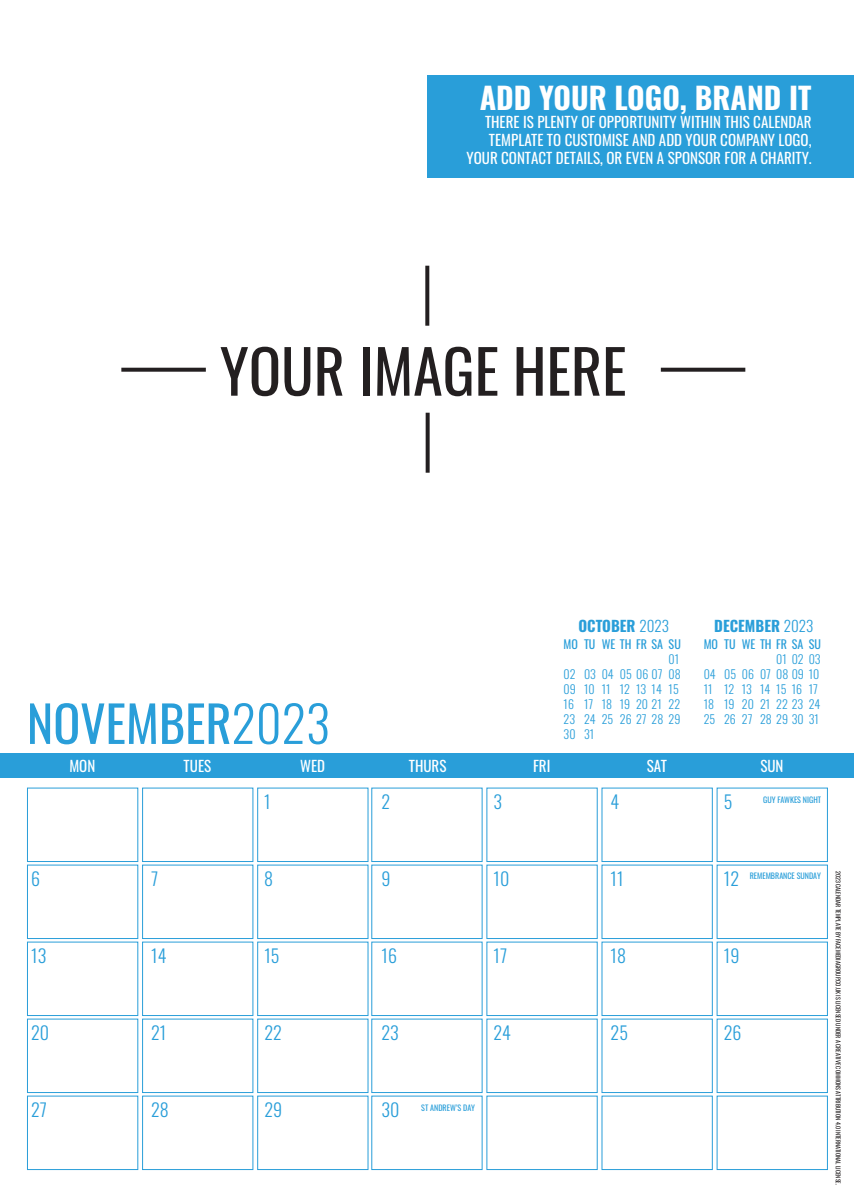
<style>
.page{position:relative;width:854px;height:1202px;background:#fff}
.page>*{position:absolute;margin:0;border:0;box-sizing:border-box;transform-origin:0 0}
.t1{font:60px "Oswald";color:#231f20}
.t2{font:50px "Oswald";color:#299ed9}
.t3{font:700 30px "Oswald";color:#fff}
.t4{font:300 18px "Oswald";color:#299ed9}
.t5{font:15px/18px "Oswald";color:#fff;text-align:right}
.t6{font:700 15px "Oswald";color:#299ed9}
.t7{font:300 12px/15px "Oswald";color:#299ed9}
.t8{font:12px "Oswald";color:#299ed9}
.t9{font:8px "Oswald";color:#299ed9}
.t10{font:6px "Oswald";color:#231f20}
.s1{font-weight:300}
</style>
<div class="page">
<div style="left:27px;top:787px;width:111px;height:75px;border:1px solid #299ed9"></div>
<div style="left:257px;top:787px;width:111px;height:75px;border:1px solid #299ed9"></div>
<div style="left:371px;top:787px;width:111px;height:75px;border:1px solid #299ed9"></div>
<div style="left:486px;top:787px;width:111px;height:75px;border:1px solid #299ed9"></div>
<div style="left:601px;top:787px;width:111px;height:75px;border:1px solid #299ed9"></div>
<div style="left:716px;top:787px;width:111px;height:75px;border:1px solid #299ed9"></div>
<div style="left:142px;top:787px;width:111px;height:75px;border:1px solid #299ed9"></div>
<div style="left:27px;top:864px;width:111px;height:75px;border:1px solid #299ed9"></div>
<div style="left:142px;top:864px;width:111px;height:75px;border:1px solid #299ed9"></div>
<div style="left:257px;top:864px;width:111px;height:75px;border:1px solid #299ed9"></div>
<div style="left:371px;top:864px;width:111px;height:75px;border:1px solid #299ed9"></div>
<div style="left:486px;top:864px;width:111px;height:75px;border:1px solid #299ed9"></div>
<div style="left:601px;top:864px;width:111px;height:75px;border:1px solid #299ed9"></div>
<div style="left:716px;top:864px;width:111px;height:75px;border:1px solid #299ed9"></div>
<div style="left:27px;top:941px;width:111px;height:75px;border:1px solid #299ed9"></div>
<div style="left:142px;top:941px;width:111px;height:75px;border:1px solid #299ed9"></div>
<div style="left:257px;top:941px;width:111px;height:75px;border:1px solid #299ed9"></div>
<div style="left:371px;top:941px;width:111px;height:75px;border:1px solid #299ed9"></div>
<div style="left:486px;top:941px;width:111px;height:75px;border:1px solid #299ed9"></div>
<div style="left:601px;top:941px;width:111px;height:75px;border:1px solid #299ed9"></div>
<div style="left:716px;top:941px;width:111px;height:75px;border:1px solid #299ed9"></div>
<div style="left:27px;top:1018px;width:111px;height:75px;border:1px solid #299ed9"></div>
<div style="left:142px;top:1018px;width:111px;height:75px;border:1px solid #299ed9"></div>
<div style="left:257px;top:1018px;width:111px;height:75px;border:1px solid #299ed9"></div>
<div style="left:371px;top:1018px;width:111px;height:75px;border:1px solid #299ed9"></div>
<div style="left:486px;top:1018px;width:111px;height:75px;border:1px solid #299ed9"></div>
<div style="left:601px;top:1018px;width:111px;height:75px;border:1px solid #299ed9"></div>
<div style="left:716px;top:1018px;width:111px;height:75px;border:1px solid #299ed9"></div>
<div style="left:27px;top:1095px;width:111px;height:75px;border:1px solid #299ed9"></div>
<div style="left:142px;top:1095px;width:111px;height:75px;border:1px solid #299ed9"></div>
<div style="left:257px;top:1095px;width:111px;height:75px;border:1px solid #299ed9"></div>
<div style="left:371px;top:1095px;width:111px;height:75px;background:#fff;border:1px solid #299ed9"></div>
<div style="left:486px;top:1095px;width:111px;height:75px;border:1px solid #299ed9"></div>
<div style="left:601px;top:1095px;width:111px;height:75px;border:1px solid #299ed9"></div>
<div style="left:716px;top:1095px;width:111px;height:75px;border:1px solid #299ed9"></div>
<div style="left:0;top:753px;width:853px;height:25px;background:#299ed9"></div>
<div style="left:427px;top:75px;width:426px;height:102px;background:#299ed9"></div>
<svg style="left:660px;top:368px;width:85px;height:4px"></svg>
<svg style="left:121px;top:368px;width:85px;height:4px"></svg>
<svg style="left:425px;top:266px;width:4px;height:60px"></svg>
<svg style="left:425px;top:413px;width:4px;height:60px"></svg>
<h3 class="t3" style="left:479px;top:71px;width:333px">ADD YOUR LOGO, BRAND IT</h3>
<p class="t5" style="left:466px;top:111px;width:346px">THERE IS PLENTY OF OPPORTUNITY WITHIN THIS CALENDAR<br>TEMPLATE TO CUSTOMISE AND ADD YOUR COMPANY LOGO,<br>YOUR CONTACT DETAILS, OR EVEN A SPONSOR FOR A CHARITY.</p>
<h1 class="t1" style="left:220px;top:318px;width:408px">YOUR IMAGE HERE</h1>
<h2 class="t2" style="left:27px;top:679px;width:304px">NOVEMBER<span class="s1">2023</span></h2>
<p class="t6" style="left:578px;top:613px;width:92px">OCTOBER <span class="s1">2023</span></p>
<p class="t8" style="left:563px;top:634px;width:119px">MO TU WE TH FR SA SU</p>
<p class="t7" style="left:563px;top:651px;width:119px;text-indent:105px">01<br>02 03 04 05 06 07 08<br>09 10 11 12 13 14 15<br>16 17 18 19 20 21 22<br>23 24 25 26 27 28 29<br>30 31</p>
<p class="t6" style="left:714px;top:613px;width:101px">DECEMBER <span class="s1">2023</span></p>
<p class="t8" style="left:703px;top:634px;width:119px">MO TU WE TH FR SA SU</p>
<p class="t7" style="left:703px;top:651px;width:118px;text-indent:72px">01 02 03<br>04 05 06 07 08 09 10<br>11 12 13 14 15 16 17<br>18 19 20 21 22 23 24<br>25 26 27 28 29 30 31</p>
<p class="t5" style="left:69px;top:756px;width:27px">MON</p>
<p class="t5" style="left:183px;top:756px;width:29px">TUES</p>
<p class="t5" style="left:300px;top:756px;width:26px">WED</p>
<p class="t5" style="left:408px;top:756px;width:39px">THURS</p>
<p class="t5" style="left:533px;top:756px;width:19px">FRI</p>
<p class="t5" style="left:646px;top:756px;width:22px">SAT</p>
<p class="t5" style="left:760px;top:756px;width:25px">SUN</p>
<p class="t4" style="left:264px;top:786px;width:8px">1</p>
<p class="t4" style="left:381px;top:786px;width:10px">2</p>
<p class="t4" style="left:493px;top:786px;width:10px">3</p>
<p class="t4" style="left:610px;top:786px;width:10px">4</p>
<p class="t4" style="left:723px;top:786px;width:10px">5</p>
<p class="t9" style="left:762px;top:792px;width:60px">GUY FAWKES NIGHT</p>
<p class="t4" style="left:31px;top:863px;width:10px">6</p>
<p class="t4" style="left:151px;top:863px;width:9px">7</p>
<p class="t4" style="left:264px;top:863px;width:10px">8</p>
<p class="t4" style="left:381px;top:863px;width:11px">9</p>
<p class="t4" style="left:493px;top:863px;width:17px">10</p>
<p class="t4" style="left:610px;top:863px;width:15px">11</p>
<p class="t4" style="left:723px;top:863px;width:17px">12</p>
<p class="t9" style="left:749px;top:869px;width:73px">REMEMBRANCE SUNDAY</p>
<p class="t4" style="left:31px;top:940px;width:17px">13</p>
<p class="t4" style="left:151px;top:940px;width:17px">14</p>
<p class="t4" style="left:264px;top:940px;width:17px">15</p>
<p class="t4" style="left:381px;top:940px;width:17px">16</p>
<p class="t4" style="left:493px;top:940px;width:15px">17</p>
<p class="t4" style="left:610px;top:940px;width:17px">18</p>
<p class="t4" style="left:723px;top:940px;width:17px">19</p>
<p class="t4" style="left:31px;top:1017px;width:20px">20</p>
<p class="t4" style="left:151px;top:1017px;width:17px">21</p>
<p class="t4" style="left:264px;top:1017px;width:19px">22</p>
<p class="t4" style="left:381px;top:1017px;width:19px">23</p>
<p class="t4" style="left:493px;top:1017px;width:19px">24</p>
<p class="t4" style="left:610px;top:1017px;width:19px">25</p>
<p class="t4" style="left:723px;top:1017px;width:19px">26</p>
<p class="t4" style="left:31px;top:1094px;width:17px">27</p>
<p class="t4" style="left:151px;top:1094px;width:19px">28</p>
<p class="t4" style="left:264px;top:1094px;width:19px">29</p>
<p class="t4" style="left:381px;top:1094px;width:19px">30</p>
<p class="t9" style="left:421px;top:1101px;width:55px">ST ANDREW’S DAY</p>
<p class="t10" style="left:843px;top:871px;width:316px;rotate:90deg">2023 CALENDAR TEMPLATE BY FACEMEDIAGROUP.CO.UK IS LICENSED UNDER A CREATIVE COMMONS ATTRIBUTION 4.0 INTERNATIONAL LICENSE.</p>
</div>
